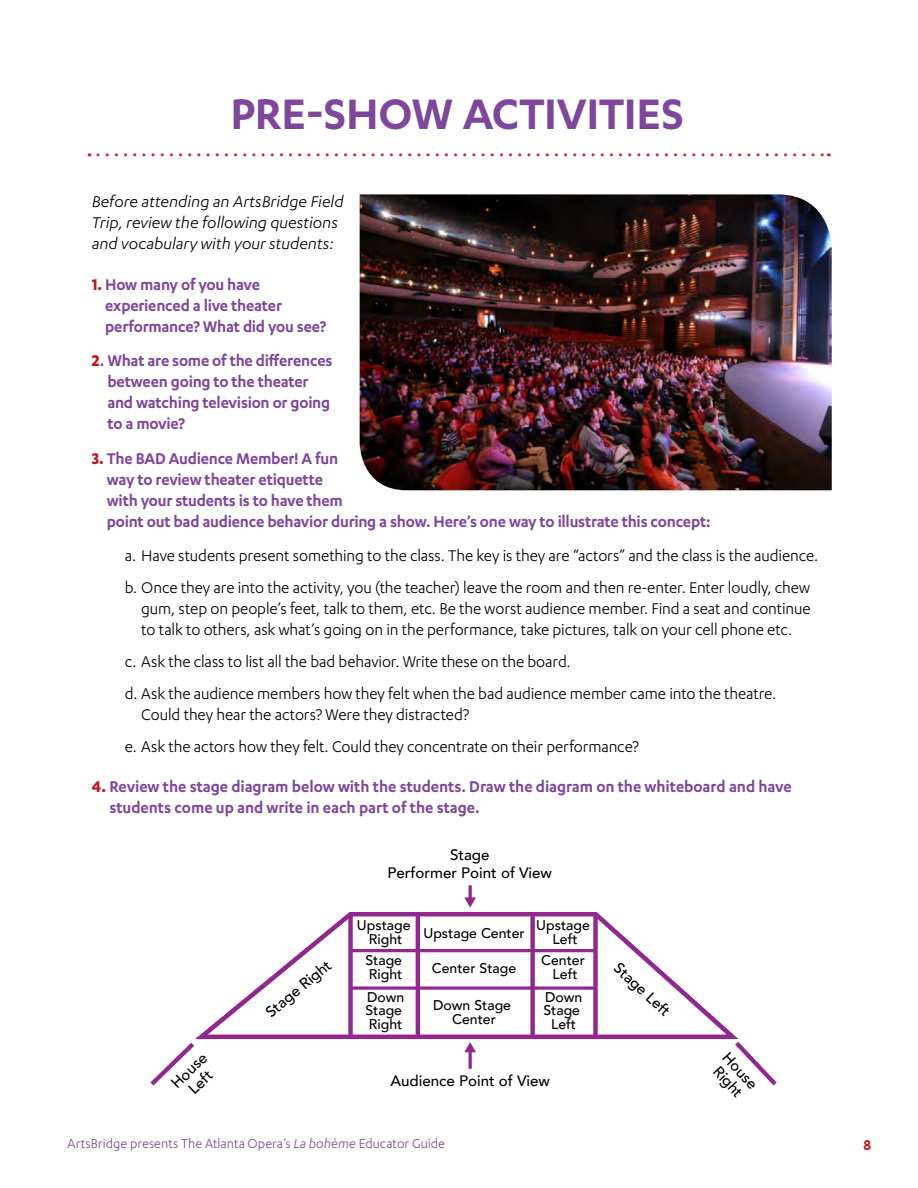
<style>
.page{position:relative;width:918px;height:1188px;background:#fff}
.page>*{position:absolute;margin:0;border:0;box-sizing:border-box;transform-origin:0 0}
.page_header{font:600 49.5px "Karbon";letter-spacing:-.005em;color:#7e479c}
.body_12_14{font:18px/21px "Karbon";letter-spacing:-.005em;color:#000;text-align:justify;scale:.96 1}
.preshow_questions{font:600 18px/21px "Karbon";letter-spacing:-.015em;color:#7e479c;scale:.96 1}
.body_12_14-2{font:600 18px/21px "Karbon";letter-spacing:-.005em;color:#7e479c;scale:.96 1}
.Intro_Italic{font:italic 18px/21px "Karbon";color:#000}
.t1{font:600 16.5px "Karbon";color:#c21520}
.t2{font:500 15.15px/16.2px "Avenir";color:#000;text-align:center}
.t3{font:15px "Karbon";color:#7e479c;scale:.96 1}
.t4{font:500 14.1px/14.1px "Avenir";color:#000;text-align:center}
.s1{font-weight:700;color:#c21520}
.s2{font-style:italic}
</style>
<div class="page">
<svg style="left:196px;top:912px;width:540px;height:128px"></svg>
<div style="left:348px;top:914px;width:5px;height:122px;background:#92278f"></div>
<hr style="left:416px;top:914px;width:4px;height:122px;background:#92278f">
<div style="left:530px;top:914px;width:5px;height:122px;background:#92278f"></div>
<div style="left:593px;top:914px;width:5px;height:122px;background:#92278f"></div>
<svg style="left:150px;top:1038px;width:49px;height:48px"></svg>
<svg style="left:731px;top:1037px;width:46px;height:49px"></svg>
<svg style="left:464px;top:885px;width:12px;height:23px"></svg>
<hr style="left:469px;top:885px;width:3px;height:17px;background:#92278f">
<svg style="left:464px;top:1042px;width:12px;height:27px"></svg>
<hr style="left:469px;top:1048px;width:3px;height:21px;background:#92278f">
<svg style="left:352px;top:986px;width:242px;height:4px"></svg>
<hr style="left:351px;top:949px;width:245px;height:3px;background:#92278f">
<svg style="left:98px;top:153px;width:731px;height:3px"></svg>
<img style="left:360px;top:194px;width:472px;height:296px">
<p class="page_header" style="left:230px;top:86px;width:455px">PRE-SHOW ACTIVITIES</p>
<p class="Intro_Italic" style="left:92px;top:190px;width:253px">Before attending an ArtsBridge Field<br>Trip, review the following questions and vocabulary with your students:</p>
<p class="preshow_questions" style="left:105px;top:273px;width:232px;text-indent:-13px"><span class="s1">1.</span> How many of you have experienced a live theater performance? What did you see?</p>
<p class="preshow_questions" style="left:107px;top:350px;width:236px;text-indent:-16px"><span class="s1">2</span>. What are some of the differences between going to the theater and watching television or going to a movie?</p>
<p class="preshow_questions" style="left:107px;top:447px;width:631px;text-indent:-15px"><span class="s1">3.</span> The BAD Audience Member! A fun<br>way to review theater etiquette<br>with your students is to have them<br>point out bad audience behavior during a show. Here’s one way to illustrate this concept:</p>
<p class="body_12_14" style="left:125px;top:545px;width:724px">a. Have students present something to the class. The key is they are “actors” and the class is the audience.</p>
<p class="body_12_14" style="left:141px;top:577px;width:699px;text-indent:-16px">b. Once they are into the activity, you (the teacher) leave the room and then re-enter. Enter loudly, chew gum, step on people’s feet, talk to them, etc. Be the worst audience member. Find a seat and continue to talk to others, ask what’s going on in the performance, take pictures, talk on your cell phone etc.</p>
<p class="body_12_14" style="left:125px;top:651px;width:466px">c. Ask the class to list all the bad behavior. Write these on the board.</p>
<p class="body_12_14" style="left:141px;top:682px;width:663px;text-indent:-16px">d. Ask the audience members how they felt when the bad audience member came into the theatre.<br>Could they hear the actors? Were they distracted?</p>
<p class="body_12_14" style="left:125px;top:735px;width:537px">e. Ask the actors how they felt. Could they concentrate on their performance?</p>
<p class="body_12_14-2" style="left:109px;top:776px;width:712px;text-indent:-18px"><span class="s1">4.</span> Review the stage diagram below with the students. Draw the diagram on the whiteboard and have students come up and write in each part of the stage.</p>
<p class="t2" style="left:387px;top:845px;width:166px;line-height:18.1px">Stage<br>Performer Point of View</p>
<p class="t2" style="left:167px;top:1079px;width:45px;rotate:-44deg">House<br>Left</p>
<p class="t4" style="left:357px;top:917px;width:55px">Upstage<br>Right</p>
<p class="t4" style="left:536px;top:917px;width:55px">Upstage<br>Left</p>
<p class="t4" style="left:365px;top:953px;width:39px;text-align:left">Stage<br>Right</p>
<p class="t4" style="left:541px;top:953px;width:45px">Center<br>Left</p>
<p class="t4" style="left:365px;top:989px;width:40px;line-height:13.5px;text-align:left">Down<br>Stage<br>Right</p>
<p class="t4" style="left:543px;top:989px;width:40px;line-height:13.5px">Down<br>Stage<br>Left</p>
<p class="t4" style="left:423px;top:926px;width:103px">Upstage Center</p>
<p class="t2" style="left:262px;top:1008px;width:81px;rotate:-40deg">Stage Right</p>
<p class="t2" style="left:623px;top:959px;width:72px;rotate:43deg">Stage Left</p>
<p class="t4" style="left:432px;top:960px;width:86px">Center Stage</p>
<p class="t4" style="left:433px;top:997px;width:79px">Down Stage<br>Center</p>
<p class="t2" style="left:390px;top:1072px;width:161px">Audience Point of View</p>
<p class="t2" style="left:732px;top:1049px;width:45px;text-align:left;rotate:48deg">House<br>Right</p>
<p class="t3" style="left:68px;top:1136px;width:395px">ArtsBridge presents The Atlanta Opera’s <span class="s2">La bohème</span> Educator Guide</p>
<p class="t1" style="left:864px;top:1136px;width:9px">8</p>
</div>
